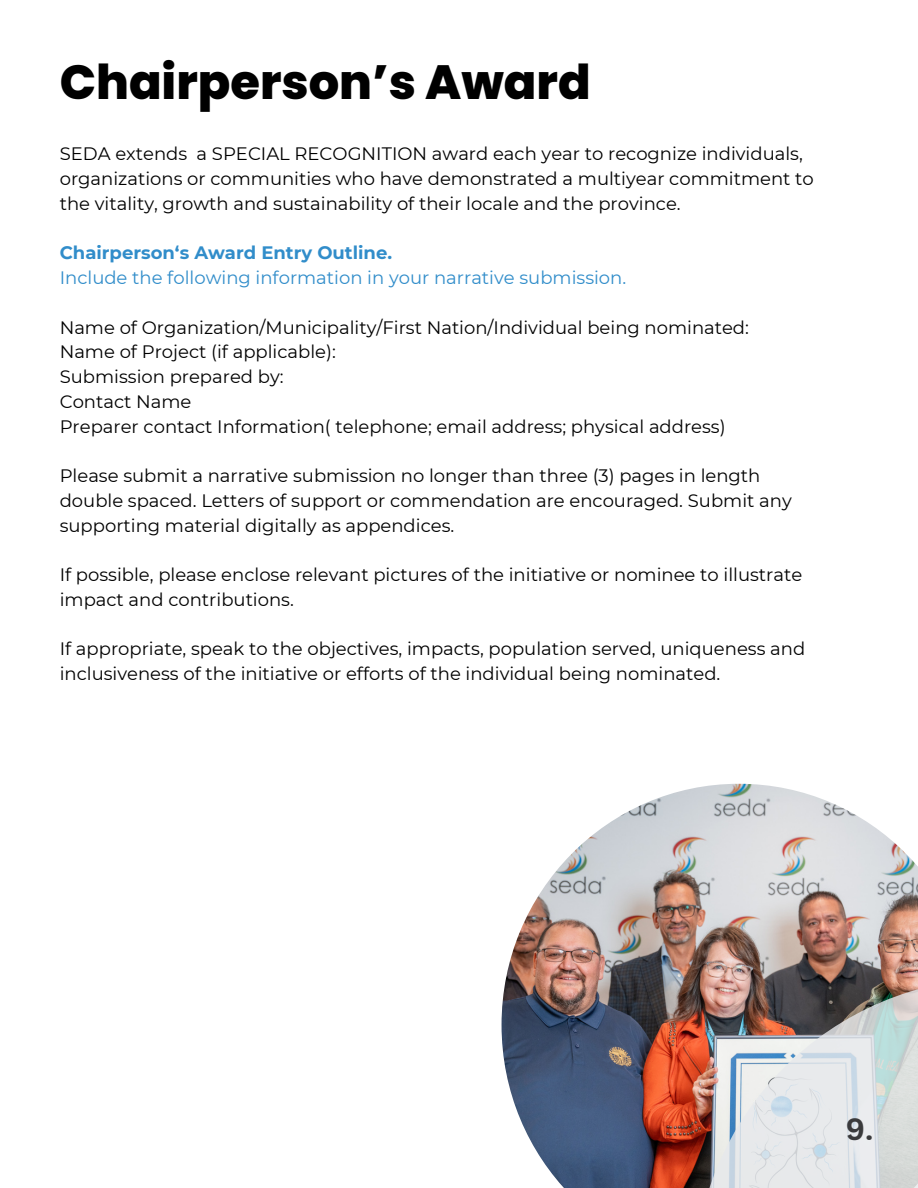
<style>
.page{position:relative;width:918px;height:1188px;background:#fff}
.page>*{position:absolute;margin:0;border:0;box-sizing:border-box;transform-origin:0 0}
.t1{font:800 48px "Poppins";color:#000}
.t2{font:700 30px "Canva Sans";color:#3a3a3c}
.t3{font:18px/24.8px "Montserrat";color:#000}
.t4{font:18px "Montserrat";color:#318dca}
.t5{font:700 18px "Montserrat";color:#318dca}
</style>
<div class="page">
<img style="left:502px;top:784px;width:416px;height:404px">
<img style="left:694px;top:978px;width:224px;height:210px">
<p class="t1" style="left:60px;top:49px;width:532px">Chairperson’s Award</p>
<p class="t3" style="left:60px;top:142px;width:756px">SEDA extends a SPECIAL RECOGNITION award each year to recognize individuals, organizations or communities who have demonstrated a multiyear commitment to the vitality, growth and sustainability of their locale and the province.</p>
<p class="t5" style="left:60px;top:242px;width:334px">Chairperson‘s Award Entry Outline.</p>
<p class="t4" style="left:60px;top:267px;width:568px">Include the following information in your narrative submission.</p>
<p class="t3" style="left:60px;top:315px;width:691px">Name of Organization/Municipality/First Nation/Individual being nominated:</p>
<p class="t3" style="left:60px;top:340px;width:278px">Name of Project (if applicable):</p>
<p class="t3" style="left:60px;top:364px;width:225px">Submission prepared by:</p>
<p class="t3" style="left:60px;top:389px;width:133px">Contact Name</p>
<p class="t3" style="left:60px;top:414px;width:667px">Preparer contact Information( telephone; email address; physical address)</p>
<p class="t3" style="left:60px;top:463px;width:734px">Please submit a narrative submission no longer than three (3) pages in length double spaced. Letters of support or commendation are encouraged. Submit any supporting material digitally as appendices.</p>
<p class="t3" style="left:60px;top:562px;width:744px">If possible, please enclose relevant pictures of the initiative or nominee to illustrate impact and contributions.</p>
<p class="t3" style="left:60px;top:637px;width:747px">If appropriate, speak to the objectives, impacts, population served, uniqueness and inclusiveness of the initiative or efforts of the individual being nominated.</p>
<p class="t2" style="left:846px;top:1108px;width:29px">9.</p>
</div>
